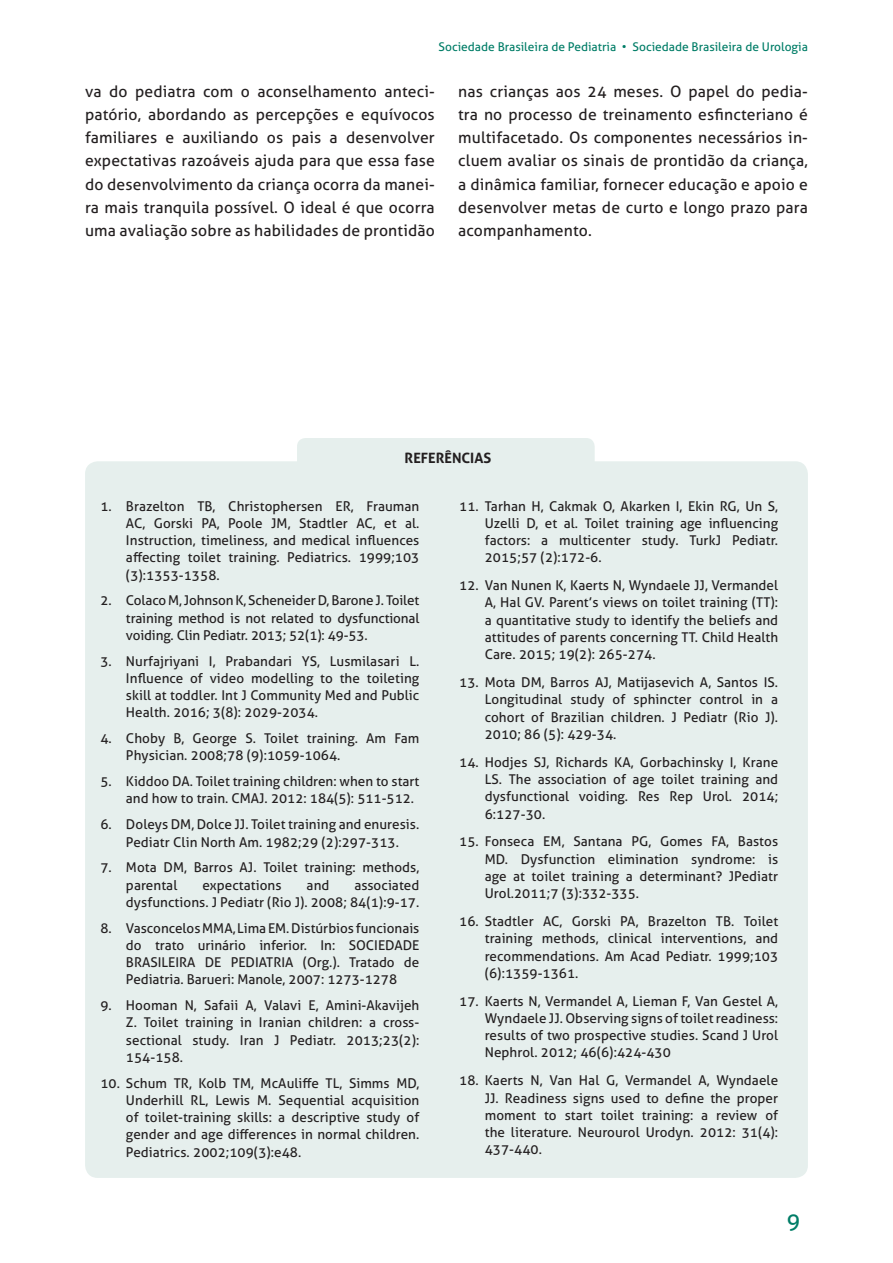
<style>
.page{position:relative;width:893px;height:1263px;background:#fff}
.page>*{position:absolute;margin:0;border:0;box-sizing:border-box;transform-origin:0 0}
.t1{font:22.5px "Aller";color:#007d67}
.t2{font:15.75px/23.2px "Aller";letter-spacing:.01em;color:#231f20;text-align:justify}
.t3{font:700 14.25px "Aller";color:#231f20}
.t4{font:13.5px/17.2px "Aller";letter-spacing:.005em;color:#231f20;text-align:justify}
.t5{font:12px "Aller";color:#007d67}
</style>
<div class="page">
<div style="left:297px;top:438px;width:298px;height:47px;background:#e0ece9;border-radius:9px"></div>
<div style="left:85px;top:461px;width:723px;height:717px;background:#e0ece9;border-radius:13px"></div>
<p class="t5" style="left:439px;top:39px;width:371px">Sociedade Brasileira de Pediatria • Sociedade Brasileira de Urologia</p>
<p class="t2" style="left:85px;top:79px;width:351px">va do pediatra com o aconselhamento anteci&shy;patório, abordando as percepções e equívocos familiares e auxiliando os pais a desenvolver expectativas razoáveis ajuda para que essa fase do desenvolvimento da criança ocorra da manei&shy;ra mais tranquila possível. O ideal é que ocorra uma avaliação sobre as habilidades de prontidão</p>
<p class="t2" style="left:458px;top:79px;width:351px">nas crianças aos 24 meses. O papel do pedia&shy;tra no processo de treinamento esfincteriano é multifacetado. Os componentes necessários in&shy;cluem avaliar os sinais de prontidão da criança, a dinâmica familiar, fornecer educação e apoio e desenvolver metas de curto e longo prazo para acompanhamento.</p>
<p class="t3" style="left:405px;top:449px;width:88px">REFERÊNCIAS</p>
<p class="t4" style="left:485px;top:497px;width:295px;text-indent:-26px">11. Tarhan H, Cakmak O, Akarken I, Ekin RG, Un S, Uzelli D, et al. Toilet training age influencing factors: a multicenter study. TurkJ Pediatr.<br>2015;57 (2):172-6.</p>
<p class="t4" style="left:485px;top:577px;width:295px;text-indent:-26px">12. Van Nunen K, Kaerts N, Wyndaele JJ, Vermandel A, Hal GV. Parent’s views on toilet training (TT): a quantitative study to identify the beliefs and attitudes of parents concerning TT. Child Health Care. 2015; 19(2): 265-274.</p>
<p class="t4" style="left:485px;top:674px;width:295px;text-indent:-26px">13. Mota DM, Barros AJ, Matijasevich A, Santos IS.<br>Longitudinal study of sphincter control in a cohort of Brazilian children. J Pediatr (Rio J).<br>2010; 86 (5): 429-34.</p>
<p class="t4" style="left:485px;top:753px;width:295px;text-indent:-26px">14. Hodjes SJ, Richards KA, Gorbachinsky I, Krane LS. The association of age toilet training and dysfunctional voiding. Res Rep Urol. 2014; 6:127-30.</p>
<p class="t4" style="left:485px;top:833px;width:295px;text-indent:-26px">15. Fonseca EM, Santana PG, Gomes FA, Bastos MD. Dysfunction elimination syndrome: is age at toilet training a determinant? JPediatr Urol.2011;7 (3):332-335.</p>
<p class="t4" style="left:485px;top:912px;width:295px;text-indent:-26px">16. Stadtler AC, Gorski PA, Brazelton TB. Toilet training methods, clinical interventions, and recommendations. Am Acad Pediatr. 1999;103 (6):1359-1361.</p>
<p class="t4" style="left:485px;top:992px;width:295px;text-indent:-26px">17. Kaerts N, Vermandel A, Lieman F, Van Gestel A, Wyndaele JJ. Observing signs of toilet readiness: results of two prospective studies. Scand J Urol Nephrol. 2012; 46(6):424-430</p>
<p class="t4" style="left:485px;top:1072px;width:295px;text-indent:-26px">18. Kaerts N, Van Hal G, Vermandel A, Wyndaele JJ. Readiness signs used to define the proper moment to start toilet training: a review of the literature. Neurourol Urodyn. 2012: 31(4):<br>437-440.</p>
<p class="t4" style="left:126px;top:497px;width:295px;text-indent:-26px">1. Brazelton TB, Christophersen ER, Frauman AC, Gorski PA, Poole JM, Stadtler AC, et al.<br>Instruction, timeliness, and medical influences affecting toilet training. Pediatrics. 1999;103 (3):1353-1358.</p>
<p class="t4" style="left:126px;top:592px;width:295px;text-indent:-26px">2. Colaco M, Johnson K, Scheneider D, Barone J. Toilet training method is not related to dysfunctional voiding. Clin Pediatr. 2013; 52(1): 49-53.</p>
<p class="t4" style="left:126px;top:652px;width:295px;text-indent:-26px">3. Nurfajriyani I, Prabandari YS, Lusmilasari L.<br>Influence of video modelling to the toileting skill at toddler. Int J Community Med and Public Health. 2016; 3(8): 2029-2034.</p>
<p class="t4" style="left:126px;top:730px;width:295px;text-indent:-26px">4. Choby B, George S. Toilet training. Am Fam<br>Physician. 2008;78 (9):1059-1064.</p>
<p class="t4" style="left:126px;top:773px;width:295px;text-indent:-26px">5. Kiddoo DA. Toilet training children: when to start and how to train. CMAJ. 2012: 184(5): 511-512.</p>
<p class="t4" style="left:100px;top:816px;width:320px;text-align:center">6. Doleys DM, Dolce JJ. Toilet training and enuresis.<br>Pediatr Clin North Am. 1982;29 (2):297-313.</p>
<p class="t4" style="left:126px;top:859px;width:295px;text-indent:-26px">7. Mota DM, Barros AJ. Toilet training: methods, parental</p>
<p class="t4" style="left:126px;top:876px;width:295px;text-align:right">associated<br>dysfunctions. J Pediatr (Rio J). 2008; 84(1):9-17.</p>
<p class="t4" style="left:126px;top:919px;width:295px;text-indent:-26px">8. Vasconcelos MMA, Lima EM. Distúrbios funcionais do trato urinário inferior. In: SOCIEDADE BRASILEIRA DE PEDIATRIA (Org.). Tratado de Pediatria. Barueri: Manole, 2007: 1273-1278</p>
<p class="t4" style="left:126px;top:996px;width:295px;text-indent:-26px">9. Hooman N, Safaii A, Valavi E, Amini-Akavijeh Z. Toilet training in Iranian children: a cross&shy;sectional study. Iran J Pediatr. 2013;23(2):<br>154-158.</p>
<p class="t4" style="left:126px;top:1074px;width:295px;text-indent:-26px">10. Schum TR, Kolb TM, McAuliffe TL, Simms MD, Underhill RL, Lewis M. Sequential acquisition of toilet-training skills: a descriptive study of gender and age differences in normal children.<br>Pediatrics. 2002;109(3):e48.</p>
<p class="t4" style="left:202px;top:876px;width:81px">expectations</p>
<p class="t4" style="left:307px;top:876px;width:24px">and</p>
<h1 class="t1" style="left:787px;top:1207px;width:15px">9</h1>
</div>
